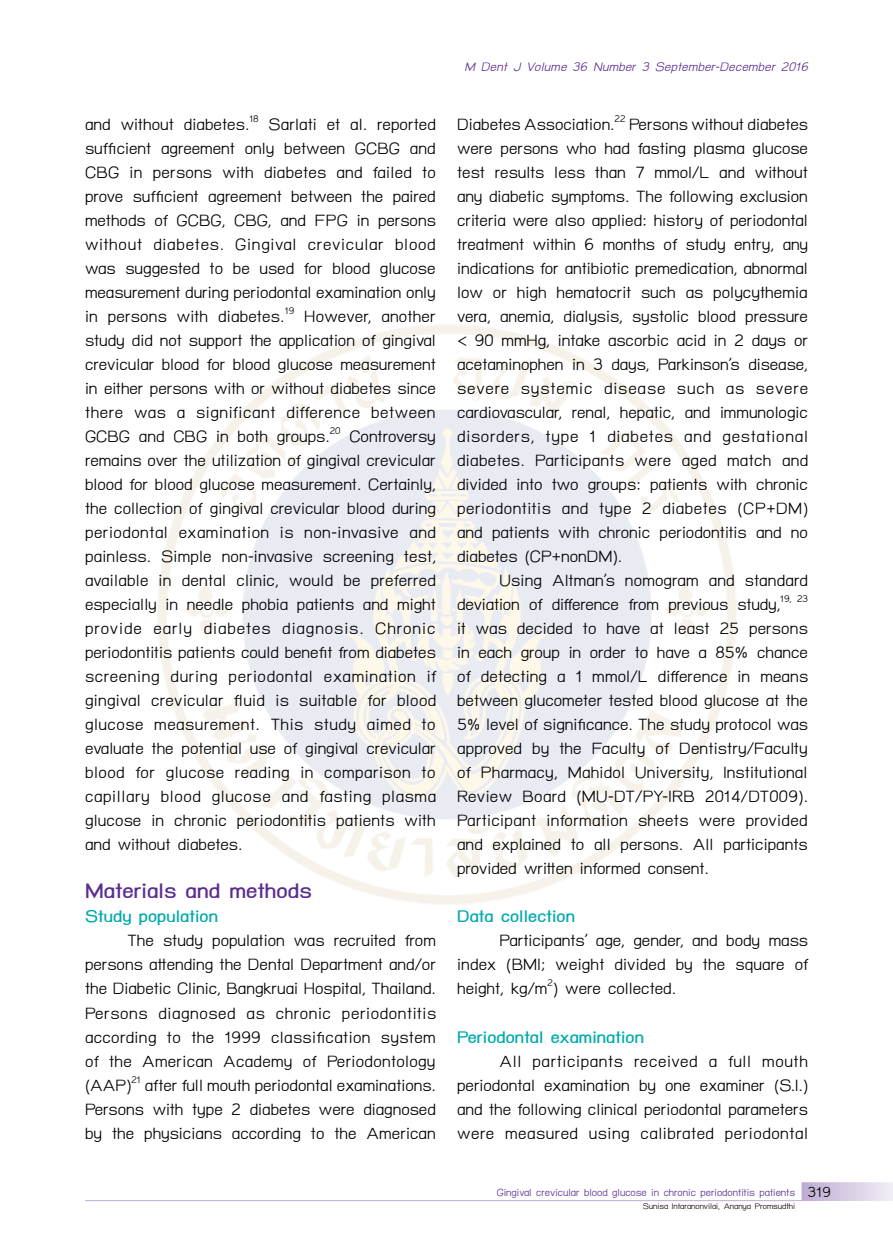
<style>
.page{position:relative;width:893px;height:1251px;background:#fff}
.page>*{position:absolute;margin:0;border:0;box-sizing:border-box;transform-origin:0 0}
.t1{font:700 30px "TH Baijam";color:#5c2d91}
.t2{font:24px/24px "TH Baijam";color:#000;text-align:justify}
.t3{font:700 24px "TH Baijam";color:#00aaad}
.t4{font:italic 18px "TH Baijam";letter-spacing:.015em;color:#5c2d91}
.t5{font:15px "TH Baijam";color:#5c2d91}
.t6{font:12px "TH Baijam";color:#000}
.s1{font-size:21px;color:#000}
</style>
<div class="page">
<svg style="left:801px;top:1182px;width:92px;height:18px;background:#d8cde4"></svg>
<hr style="left:85px;top:1199px;width:716px;height:1px;background:#5c2d91">
<p class="t2" style="left:85px;top:112px;width:353px">and without diabetes.<sup>18</sup> Sarlati et al. reported sufficient agreement only between GCBG and CBG in persons with diabetes and failed to prove sufficient agreement between the paired methods of GCBG, CBG, and FPG in persons without diabetes. Gingival crevicular blood was suggested to be used for blood glucose measurement during periodontal examination only in persons with diabetes.<sup>19</sup> However, another study did not support the application of gingival crevicular blood for blood glucose measurement in either persons with or without diabetes since there was a significant difference between GCBG and CBG in both groups.<sup>20</sup> Controversy remains over the utilization of gingival crevicular blood for blood glucose measurement. Certainly, the collection of gingival crevicular blood during periodontal examination is non-invasive and painless. Simple non-invasive screening test, available in dental clinic, would be preferred especially in needle phobia patients and might provide early diabetes diagnosis. Chronic periodontitis patients could benefit from diabetes screening during periodontal examination if gingival crevicular fluid is suitable for blood glucose measurement. This study aimed to evaluate the potential use of gingival crevicular blood for glucose reading in comparison to capillary blood glucose and fasting plasma glucose in chronic periodontitis patients with and without diabetes.</p>
<p class="t1" style="left:85px;top:874px;width:228px">Materials and methods</p>
<p class="t3" style="left:85px;top:903px;width:135px">Study population</p>
<p class="t2" style="left:85px;top:928px;width:353px;text-indent:43px">The study population was recruited from persons attending the Dental Department and/or the Diabetic Clinic, Bangkruai Hospital, Thailand.<br>Persons diagnosed as chronic periodontitis according to the 1999 classification system of the American Academy of Periodontology (AAP)<sup>21</sup> after full mouth periodontal examinations.<br>Persons with type 2 diabetes were diagnosed by the physicians according to the American</p>
<p class="t4" style="left:464px;top:57px;width:345px">M Dent J Volume 36 Number 3 September-December 2016</p>
<p class="t2" style="left:457px;top:112px;width:353px">Diabetes Association.<sup>22</sup> Persons without diabetes were persons who had fasting plasma glucose test results less than 7 mmol/L and without any diabetic symptoms. The following exclusion criteria were also applied: history of periodontal treatment within 6 months of study entry, any indications for antibiotic premedication, abnormal low or high hematocrit such as polycythemia vera, anemia, dialysis, systolic blood pressure &lt; 90 mmHg, intake ascorbic acid in 2 days or acetaminophen in 3 days, Parkinson’s disease, severe systemic disease such as severe cardiovascular, renal, hepatic, and immunologic disorders, type 1 diabetes and gestational diabetes. Participants were aged match and divided into two groups: patients with chronic periodontitis and type 2 diabetes (CP+DM) and patients with chronic periodontitis and no diabetes (CP+nonDM).</p>
<p class="t2" style="left:457px;top:568px;width:353px;text-indent:43px">Using Altman’s nomogram and standard deviation of difference from previous study,<sup>19,</sup> <sup>23 </sup>it was decided to have at least 25 persons in each group in order to have a 85% chance of detecting a 1 mmol/L difference in means between glucometer tested blood glucose at the 5% level of significance. The study protocol was approved by the Faculty of Dentistry/Faculty of Pharmacy, Mahidol University, Institutional Review Board (MU-DT/PY-IRB 2014/DT009).<br>Participant information sheets were provided and explained to all persons. All participants provided written informed consent.</p>
<p class="t3" style="left:457px;top:903px;width:120px">Data collection</p>
<p class="t2" style="left:457px;top:928px;width:353px;text-indent:43px">Participants’ age, gender, and body mass index (BMI; weight divided by the square of height, kg/m<sup>2</sup>) were collected.</p>
<p class="t3" style="left:457px;top:1023px;width:188px">Periodontal examination</p>
<p class="t2" style="left:457px;top:1048px;width:352px;text-indent:43px">All participants received a full mouth periodontal examination by one examiner (S.I.) and the following clinical periodontal parameters were measured using calibrated periodontal</p>
<p class="t5" style="left:497px;top:1183px;width:336px">Gingival crevicular blood glucose in chronic periodontitis patients <span class="s1">319</span></p>
<p class="t6" style="left:643px;top:1199px;width:154px">Sunisa Intaranonvilai, Ananya Promsudthi</p>
</div>
